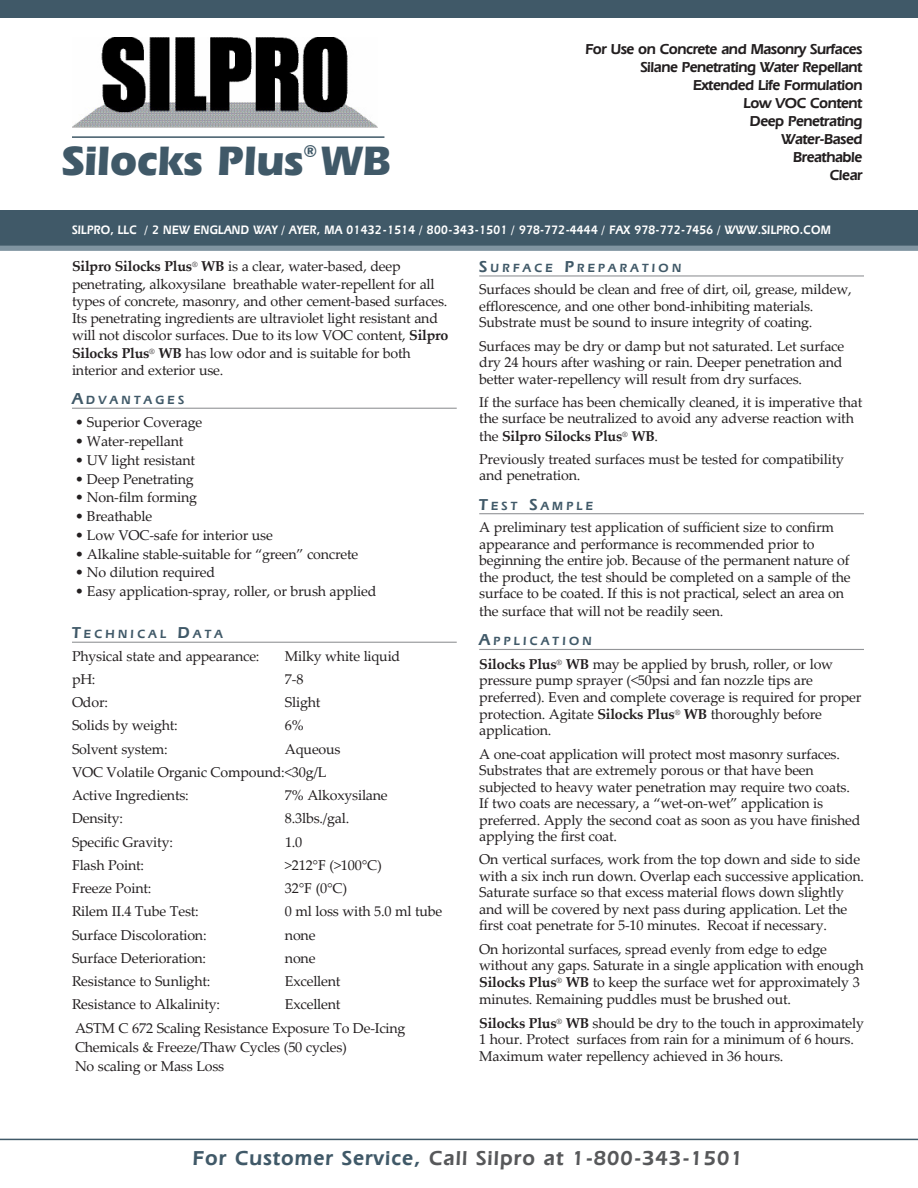
<style>
.page{position:relative;width:918px;height:1188px;background:#fff}
.page>*{position:absolute;margin:0;border:0;box-sizing:border-box;transform-origin:0 0}
.t1{font:700 42.75px "Eras IT Cby BT";color:#405968}
.t2{font:600 21px "Eras IT Cby BT";letter-spacing:.05em;color:#57585a}
.t3{font:700 16.5px "Eras IT Cby BT";color:#405968}
._03_Text_above_rule{font:600 15px/18px "Eras IT Cby BT";letter-spacing:-.03em;color:#231f20;text-align:right}
._01_Body{font:14.25px/16.5px "Palatino Linotype";letter-spacing:-.015em;color:#231f20}
._04_Bullets{font:14.25px "Palatino Linotype";letter-spacing:-.015em;color:#231f20}
.t4{font:600 12.75px "Eras IT Cby BT";letter-spacing:.025em;color:#fff;scale:.9 1}
._02_Body_sub_w_rule{font:600 12.3px "Eras IT Cby BT";letter-spacing:.265em;color:#405968}
.s1{font-weight:700}
.s2{font-size:16.5px}
.s3{color:#405968}
</style>
<div class="page">
<hr style="left:72px;top:408px;width:385px;height:1px;background:#939598">
<hr style="left:72px;top:642px;width:385px;height:1px;background:#939598">
<hr style="left:479px;top:275px;width:385px;height:2px;background:#939598">
<hr style="left:479px;top:513px;width:385px;height:1px;background:#939598">
<hr style="left:479px;top:649px;width:385px;height:1px;background:#939598">
<div style="left:0;top:0;width:918px;height:18px;background:#405968"></div>
<hr style="left:0;top:1139px;width:918px;height:1px;background:#405968">
<div style="left:0;top:210px;width:918px;height:36px;background:#405968"></div>
<div style="left:0;top:246px;width:918px;height:5px;background:#8094a1"></div>
<img style="left:72px;top:38px;width:306px;height:89px">
<hr style="left:72px;top:136px;width:312px;height:2px;background:#405968">
<p class="t3" style="left:304px;top:141px;width:15px">®</p>
<p class="t1" style="left:62px;top:134px;width:331px">Silocks Plus WB</p>
<p class="_03_Text_above_rule" style="left:585px;top:40px;width:279px">For Use on Concrete and Masonry Surfaces<br>Silane Penetrating Water Repellant<br>Extended Life Formulation<br>Low VOC Content<br>Deep Penetrating<br>Water-Based<br>Breathable<br>Clear</p>
<p class="t4" style="left:72px;top:222px;width:845px">SILPRO, LLC / 2 NEW ENGLAND WAY / AYER, MA 01432-1514 / 800-343-1501 / 978-772-4444 / FAX 978-772-7456 / WWW.SILPRO.COM</p>
<p class="_01_Body" style="left:72px;top:257px;width:378px;line-height:17.2px"><span class="s1">Silpro Silocks Plus</span><sup>®</sup> <span class="s1">WB</span> is a clear, water-based, deep penetrating, alkoxysilane breathable water-repellent for all types of concrete, masonry, and other cement-based surfaces.<br>Its penetrating ingredients are ultraviolet light resistant and will not discolor surfaces. Due to its low VOC content, <span class="s1">Silpro Silocks Plus</span><sup>®</sup> <span class="s1">WB</span> has low odor and is suitable for both interior and exterior use.</p>
<p class="_02_Body_sub_w_rule" style="left:72px;top:393px;width:114px"><span class="s2">A</span>DVANTAGES</p>
<p class="_04_Bullets" style="left:75px;top:412px;width:129px">• Superior Coverage</p>
<p class="_04_Bullets" style="left:75px;top:431px;width:110px">• Water-repellant</p>
<p class="_04_Bullets" style="left:75px;top:450px;width:122px">• UV light resistant</p>
<p class="_04_Bullets" style="left:75px;top:469px;width:120px">• Deep Penetrating</p>
<p class="_04_Bullets" style="left:75px;top:487px;width:124px">• Non-film forming</p>
<p class="_04_Bullets" style="left:75px;top:506px;width:79px">• Breathable</p>
<p class="_04_Bullets" style="left:75px;top:525px;width:199px">• Low VOC-safe for interior use</p>
<p class="_04_Bullets" style="left:75px;top:544px;width:285px">• Alkaline stable-suitable for “green” concrete</p>
<p class="_04_Bullets" style="left:75px;top:562px;width:142px">• No dilution required</p>
<p class="_04_Bullets" style="left:75px;top:581px;width:303px">• Easy application-spray, roller, or brush applied</p>
<p class="_02_Body_sub_w_rule" style="left:72px;top:627px;width:153px"><span class="s2">T</span>ECHNICAL <span class="s2">D</span>ATA</p>
<p class="_01_Body" style="left:72px;top:647px;width:189px">Physical state and appearance:</p>
<p class="_01_Body" style="left:285px;top:647px;width:117px">Milky white liquid</p>
<p class="_01_Body" style="left:72px;top:670px;width:25px">pH:</p>
<p class="_01_Body" style="left:285px;top:670px;width:20px">7-8</p>
<p class="_01_Body" style="left:72px;top:694px;width:38px">Odor:</p>
<p class="_01_Body" style="left:285px;top:694px;width:37px">Slight</p>
<p class="_01_Body" style="left:72px;top:717px;width:107px">Solids by weight:</p>
<p class="_01_Body" style="left:285px;top:717px;width:20px">6%</p>
<p class="_01_Body" style="left:72px;top:740px;width:97px">Solvent system:</p>
<p class="_01_Body" style="left:285px;top:740px;width:57px">Aqueous</p>
<p class="_01_Body" style="left:72px;top:763px;width:256px">VOC Volatile Organic Compound:&lt;30g/L</p>
<p class="_01_Body" style="left:72px;top:787px;width:118px">Active Ingredients:</p>
<p class="_01_Body" style="left:285px;top:787px;width:104px">7% Alkoxysilane</p>
<p class="_01_Body" style="left:72px;top:810px;width:52px">Density:</p>
<p class="_01_Body" style="left:285px;top:810px;width:66px">8.3lbs./gal.</p>
<p class="_01_Body" style="left:72px;top:833px;width:102px">Specific Gravity:</p>
<p class="_01_Body" style="left:285px;top:833px;width:19px">1.0</p>
<p class="_01_Body" style="left:72px;top:856px;width:74px">Flash Point:</p>
<p class="_01_Body" style="left:285px;top:856px;width:98px">&gt;212°F (&gt;100°C)</p>
<p class="_01_Body" style="left:72px;top:880px;width:81px">Freeze Point:</p>
<p class="_01_Body" style="left:285px;top:880px;width:64px">32°F (0°C)</p>
<p class="_01_Body" style="left:72px;top:903px;width:128px">Rilem II.4 Tube Test:</p>
<p class="_01_Body" style="left:285px;top:903px;width:159px">0 ml loss with 5.0 ml tube</p>
<p class="_01_Body" style="left:72px;top:926px;width:136px">Surface Discoloration:</p>
<p class="_01_Body" style="left:285px;top:926px;width:32px">none</p>
<p class="_01_Body" style="left:72px;top:949px;width:136px">Surface Deterioration:</p>
<p class="_01_Body" style="left:285px;top:949px;width:32px">none</p>
<p class="_01_Body" style="left:72px;top:973px;width:140px">Resistance to Sunlight:</p>
<p class="_01_Body" style="left:285px;top:973px;width:57px">Excellent</p>
<p class="_01_Body" style="left:72px;top:996px;width:150px">Resistance to Alkalinity:</p>
<p class="_01_Body" style="left:285px;top:996px;width:57px">Excellent</p>
<p class="_04_Bullets" style="left:75px;top:1018px;width:332px">ASTM C 672 Scaling Resistance Exposure To De-Icing</p>
<p class="_04_Bullets" style="left:75px;top:1037px;width:273px">Chemicals &amp; Freeze/Thaw Cycles (50 cycles)</p>
<p class="_04_Bullets" style="left:75px;top:1056px;width:151px">No scaling or Mass Loss</p>
<p class="_02_Body_sub_w_rule" style="left:479px;top:260px;width:204px"><span class="s2">S</span>URFACE <span class="s2">P</span>REPA RATION</p>
<p class="_01_Body" style="left:479px;top:281px;width:374px">Surfaces should be clean and free of dirt, oil, grease, mildew, efflorescence, and one other bond-inhibiting materials.<br>Substrate must be sound to insure integrity of coating.</p>
<p class="_01_Body" style="left:479px;top:337px;width:366px;text-align:justify">Surfaces may be dry or damp but not saturated. Let surface dry 24 hours after washing or rain. Deeper penetration and better water-repellency will result from dry surfaces.</p>
<p class="_01_Body" style="left:479px;top:393px;width:385px">If the surface has been chemically cleaned, it is imperative that the surface be neutralized to avoid any adverse reaction with the <span class="s1">Silpro Silocks Plus</span><sup>®</sup> <span class="s1">WB</span>.</p>
<p class="_01_Body" style="left:479px;top:450px;width:366px">Previously treated surfaces must be tested for compatibility and penetration.</p>
<p class="_02_Body_sub_w_rule" style="left:479px;top:498px;width:115px"><span class="s2">T</span>EST <span class="s2">S</span>AMPLE</p>
<p class="_01_Body" style="left:479px;top:519px;width:373px">A preliminary test application of sufficient size to confirm appearance and performance is recommended prior to beginning the entire job. Because of the permanent nature of the product, the test should be completed on a sample of the surface to be coated. If this is not practical, select an area on</p>
<p class="_01_Body" style="left:479px;top:603px;width:246px">the surface that will not be readily seen.</p>
<p class="_02_Body_sub_w_rule" style="left:479px;top:634px;width:114px"><span class="s2">A</span>PP LICATION</p>
<p class="_01_Body" style="left:479px;top:655px;width:384px"><span class="s1">Silocks Plus</span><sup>®</sup> <span class="s1">WB</span> may be applied by brush, roller, or low pressure pump sprayer (&lt;50psi and fan nozzle tips are preferred). Even and complete coverage is required for proper protection. Agitate <span class="s1">Silocks Plus</span><sup>®</sup> <span class="s1">WB</span> thoroughly before application.</p>
<p class="_01_Body" style="left:479px;top:745px;width:383px">A one-coat application will protect most masonry surfaces.<br>Substrates that are extremely porous or that have been subjected to heavy water penetration may require two coats.<br>If two coats are necessary, a “wet-on-wet” application is preferred. Apply the second coat as soon as you have finished applying the first coat.</p>
<p class="_01_Body" style="left:479px;top:851px;width:386px">On vertical surfaces, work from the top down and side to side with a six inch run down. Overlap each successive application.<br>Saturate surface so that excess material flows down slightly and will be covered by next pass during application. Let the first coat penetrate for 5-10 minutes. Recoat if necessary.</p>
<p class="_01_Body" style="left:479px;top:940px;width:386px">On horizontal surfaces, spread evenly from edge to edge without any gaps. Saturate in a single application with enough <span class="s1">Silocks Plus</span><sup>®</sup> <span class="s1">WB</span> to keep the surface wet for approximately 3 minutes. Remaining puddles must be brushed out.</p>
<p class="_01_Body" style="left:479px;top:1014px;width:386px"><span class="s1">Silocks Plus</span><sup>®</sup> <span class="s1">WB</span> should be dry to the touch in approximately<br>1 hour. Protect surfaces from rain for a minimum of 6 hours.<br>Maximum water repellency achieved in 36 hours.</p>
<p class="t2" style="left:193px;top:1145px;width:552px"><span class="s3">For Customer Service,</span> Call Silpro at 1-800-343-1501</p>
</div>
